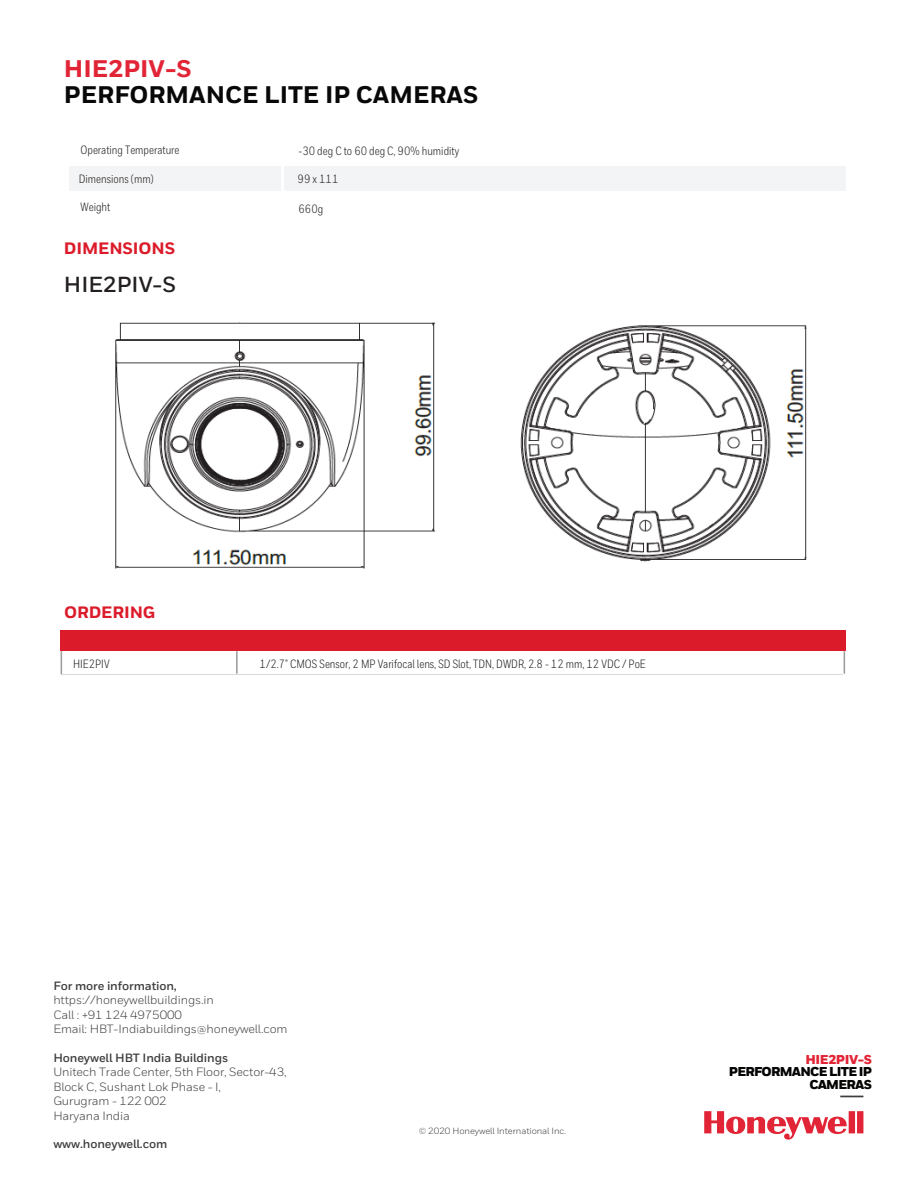
<style>
.page{position:relative;width:918px;height:1188px;background:#fff}
.page>*{position:absolute;margin:0;border:0;box-sizing:border-box;transform-origin:0 0}
.t1{font:800 24px "Honeywell Sans";color:#070807}
.t2{font:800 24px "Honeywell Sans";color:#e22536}
.t3{font:700 21.75px "Honeywell Sans";color:#231f20}
.t4{font:800 16.5px "Honeywell Sans";letter-spacing:-.01em;color:#dc1b2a}
.t5{font:900 12.9px/12.5px "Honeywell Sans";letter-spacing:-.055em;color:#040503;text-align:right}
.t6{font:900 12.9px "Honeywell Sans";letter-spacing:-.035em;color:#e22536}
.t7{font:12px/14.5px "Honeywell Sans";letter-spacing:-.01em;color:#3e3e3f}
.t8{font:12px "Honeywell Cond";color:#231f20}
.t9{font:12px "Honeywell Cond";color:#1d1d1b}
.t10{font:700 12px "Honeywell Sans";letter-spacing:-.01em;color:#3e3e3f}
.t11{font:9px "Honeywell Sans";letter-spacing:-.01em;color:#3e3e3f}
</style>
<div class="page">
<svg style="left:840px;top:1096px;width:23px;height:1px"></svg>
<svg style="left:704px;top:1111px;width:159px;height:29px"></svg>
<div style="left:284px;top:166px;width:562px;height:25px;background:#f3f4f5"></div>
<div style="left:69px;top:166px;width:211px;height:25px;background:#f3f4f5"></div>
<div style="left:60px;top:630px;width:154px;height:21px;background:#dc1b2a"></div>
<div style="left:214px;top:630px;width:632px;height:21px;background:#dc1b2a"></div>
<svg style="left:61px;top:651px;width:1px;height:23px"></svg>
<svg style="left:237px;top:651px;width:1px;height:23px"></svg>
<svg style="left:844px;top:651px;width:1px;height:23px"></svg>
<hr style="left:61px;top:674px;width:782px;height:1px;background:#9d9d9c">
<img style="left:115px;top:322px;width:692px;height:247px">
<h1 class="t2" style="left:64px;top:54px;width:129px">HIE2PIV-S</h1>
<h1 class="t1" style="left:64px;top:80px;width:416px">PERFORMANCE LITE IP CAMERAS</h1>
<p class="t8" style="left:81px;top:143px;width:101px">Operating Temperature</p>
<p class="t8" style="left:299px;top:144px;width:162px">-30 deg C to 60 deg C, 90% humidity</p>
<p class="t8" style="left:79px;top:172px;width:76px">Dimensions (mm)</p>
<p class="t8" style="left:298px;top:172px;width:42px">99 x 111</p>
<p class="t8" style="left:81px;top:200px;width:31px">Weight</p>
<p class="t8" style="left:299px;top:202px;width:26px">660g</p>
<h3 class="t4" style="left:64px;top:238px;width:113px">DIMENSIONS</h3>
<h2 class="t3" style="left:64px;top:271px;width:114px">HIE2PIV-S</h2>
<h3 class="t4" style="left:64px;top:603px;width:93px">ORDERING</h3>
<p class="t9" style="left:73px;top:657px;width:38px">HIE2PIV</p>
<p class="t9" style="left:260px;top:657px;width:388px">1/2.7" CMOS Sensor, 2 MP Varifocal lens, SD Slot, TDN, DWDR, 2.8 - 12 mm, 12 VDC / PoE</p>
<p class="t10" style="left:53px;top:979px;width:125px">For more information,</p>
<p class="t7" style="left:53px;top:993px;width:236px">https://honeywellbuildings.in<br>Call : +91 124 4975000<br>Email: HBT-Indiabuildings@honeywell.com</p>
<p class="t10" style="left:53px;top:1051px;width:176px">Honeywell HBT India Buildings</p>
<p class="t7" style="left:53px;top:1065px;width:235px">Unitech Trade Center, 5th Floor, Sector-43,<br>Block C, Sushant Lok Phase - I,<br>Gurugram - 122 002<br>Haryana India</p>
<p class="t10" style="left:53px;top:1137px;width:115px">www.honeywell.com</p>
<p class="t11" style="left:419px;top:1125px;width:149px">© 2020 Honeywell International Inc.</p>
<p class="t6" style="left:805px;top:1052px;width:68px">HIE2PIV-S</p>
<p class="t5" style="left:729px;top:1066px;width:145px">PERFORMANCE LITE IP<br>CAMERAS</p>
</div>
